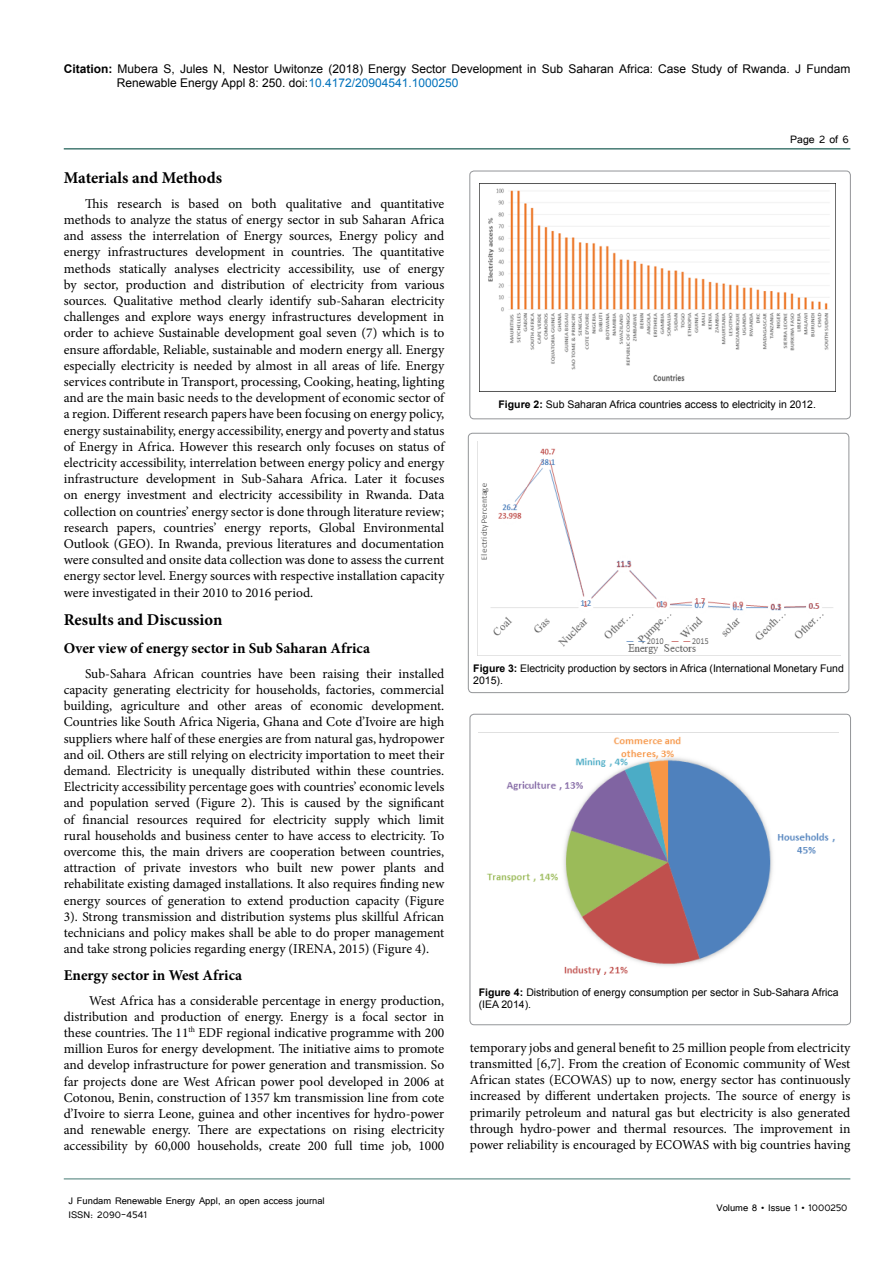
<style>
.page{position:relative;width:893px;height:1263px;background:#fff}
.page>*{position:absolute;margin:0;border:0;box-sizing:border-box;transform-origin:0 0}
.t1{font:700 16.5px "Minion Pro";color:#000}
.t2{font:700 15px "Minion Pro";color:#000}
.t3{font:13.5px/16.2px "Minion Pro";color:#000;text-align:justify}
.t4{font:13.5px "Tunga";color:#000}
.t5{font:12px/14.4px "Arial";color:#000}
.t6{font:12px/14.4px "Tunga";color:#000}
.t7{font:10.5px/12.6px "Arial";color:#000}
.s1{font-weight:700}
.s2{color:#0072bc}
</style>
<div class="page">
<hr style="left:64px;top:148px;width:786px;height:2px;background:#457a73">
<hr style="left:64px;top:1179px;width:786px;height:1px;background:#457a73">
<img style="left:479px;top:183px;width:357px;height:209px">
<div style="left:470px;top:171px;width:380px;height:248px;border:1px solid #939598;border-radius:4px"></div>
<img style="left:477px;top:441px;width:363px;height:215px">
<div style="left:468px;top:433px;width:381px;height:260px;border:1px solid #939598;border-radius:4px"></div>
<img style="left:479px;top:732px;width:359px;height:243px">
<div style="left:470px;top:714px;width:381px;height:311px;border:1px solid #939598;border-radius:4px"></div>
<p class="t5" style="left:117px;top:61px;width:735px;text-indent:-53px"><span class="s1">Citation:</span> Mubera S, Jules N, Nestor Uwitonze (2018) Energy Sector Development in Sub Saharan Africa: Case Study of Rwanda. J Fundam<br>Renewable Energy Appl 8: 250. doi:<span class="s2">10.4172/20904541.1000250</span></p>
<p class="t1" style="left:64px;top:166px;width:160px">Materials and Methods</p>
<p class="t3" style="left:64px;top:195px;width:382px;text-indent:21px">This research is based on both qualitative and quantitative methods to analyze the status of energy sector in sub Saharan Africa and assess the interrelation of Energy sources, Energy policy and energy infrastructures development in countries. The quantitative methods statically analyses electricity accessibility, use of energy by sector, production and distribution of electricity from various sources. Qualitative method clearly identify sub-Saharan electricity challenges and explore ways energy infrastructures development in order to achieve Sustainable development goal seven (7) which is to ensure affordable, Reliable, sustainable and modern energy all. Energy especially electricity is needed by almost in all areas of life. Energy services contribute in Transport, processing, Cooking, heating, lighting and are the main basic needs to the development of economic sector of a region. Different research papers have been focusing on energy policy, energy sustainability, energy accessibility, energy and poverty and status of Energy in Africa. However this research only focuses on status of electricity accessibility, interrelation between energy policy and energy infrastructure development in Sub-Sahara Africa. Later it focuses on energy investment and electricity accessibility in Rwanda. Data collection on countries’ energy sector is done through literature review; research papers, countries’ energy reports, Global Environmental Outlook (GEO). In Rwanda, previous literatures and documentation were consulted and onsite data collection was done to assess the current energy sector level. Energy sources with respective installation capacity were investigated in their 2010 to 2016 period.</p>
<p class="t1" style="left:64px;top:608px;width:160px">Results and Discussion</p>
<p class="t2" style="left:64px;top:638px;width:308px">Over view of energy sector in Sub Saharan Africa</p>
<p class="t3" style="left:64px;top:665px;width:382px;text-indent:21px">Sub-Sahara African countries have been raising their installed capacity generating electricity for households, factories, commercial building, agriculture and other areas of economic development.<br>Countries like South Africa Nigeria, Ghana and Cote d’Ivoire are high suppliers where half of these energies are from natural gas, hydropower and oil. Others are still relying on electricity importation to meet their demand. Electricity is unequally distributed within these countries.<br>Electricity accessibility percentage goes with countries’ economic levels and population served (Figure 2). This is caused by the significant of financial resources required for electricity supply which limit rural households and business center to have access to electricity. To overcome this, the main drivers are cooperation between countries, attraction of private investors who built new power plants and rehabilitate existing damaged installations. It also requires finding new energy sources of generation to extend production capacity (Figure 3). Strong transmission and distribution systems plus skillful African technicians and policy makes shall be able to do proper management and take strong policies regarding energy (IRENA, 2015) (Figure 4).</p>
<p class="t2" style="left:64px;top:964px;width:180px">Energy sector in West Africa</p>
<p class="t3" style="left:64px;top:992px;width:382px;text-indent:25px">West Africa has a considerable percentage in energy production, distribution and production of energy. Energy is a focal sector in these countries. The 11<sup>th</sup> EDF regional indicative programme with 200 million Euros for energy development. The initiative aims to promote and develop infrastructure for power generation and transmission. So far projects done are West African power pool developed in 2006 at Cotonou, Benin, construction of 1357 km transmission line from cote d’Ivoire to sierra Leone, guinea and other incentives for hydro-power and renewable energy. There are expectations on rising electricity accessibility by 60,000 households, create 200 full time job, 1000</p>
<p class="t6" style="left:68px;top:1192px;width:258px">J Fundam Renewable Energy Appl, an open access journal<br>ISSN: 2090-4541</p>
<p class="t4" style="left:790px;top:131px;width:60px">Page 2 of 6</p>
<p class="t7" style="left:499px;top:398px;width:319px"><span class="s1">Figure 2:</span> Sub Saharan Africa countries access to electricity in 2012.</p>
<p class="t7" style="left:473px;top:662px;width:372px"><span class="s1">Figure 3:</span> Electricity production by sectors in Africa (International Monetary Fund<br>2015).</p>
<p class="t7" style="left:479px;top:986px;width:361px"><span class="s1">Figure 4:</span> Distribution of energy consumption per sector in Sub-Sahara Africa (IEA 2014).</p>
<p class="t3" style="left:470px;top:1039px;width:382px">temporary jobs and general benefit to 25 million people from electricity transmitted [6,7]. From the creation of Economic community of West African states (ECOWAS) up to now, energy sector has continuously increased by different undertaken projects. The source of energy is primarily petroleum and natural gas but electricity is also generated through hydro-power and thermal resources. The improvement in power reliability is encouraged by ECOWAS with big countries having</p>
<p class="t6" style="left:716px;top:1199px;width:133px">Volume 8 • Issue 1 • 1000250</p>
</div>
